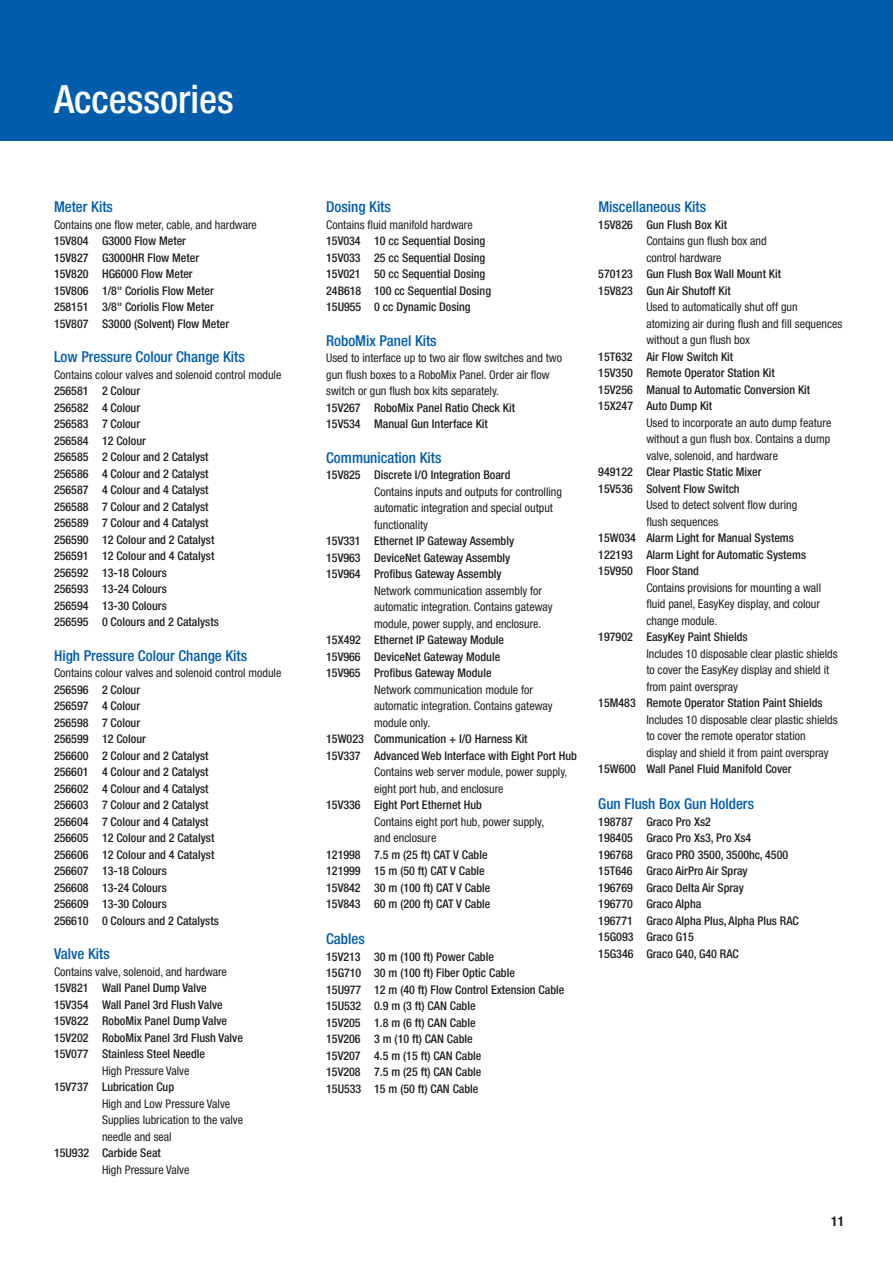
<style>
.page{position:relative;width:893px;height:1263px;background:#fff}
.page>*{position:absolute;margin:0;border:0;box-sizing:border-box;transform-origin:0 0}
.t1{font:500 condensed 39px "Helvetica Neue LT Std";color:#fff}
.t2{font:500 condensed 15px "Helvetica Neue LT Std";color:#015dab}
.t3{font:700 condensed 13.5px "Helvetica Neue LT Std";color:#231f20}
.t4{font:500 condensed 12px/16.5px "Helvetica Neue LT Std";color:#231f20}
.t5{font:condensed 12px/16.5px "Helvetica Neue LT Std";color:#231f20}
</style>
<div class="page">
<div style="left:0;top:0;width:893px;height:140px;background:#015dab"></div>
<h1 class="t1" style="left:54px;top:84px;width:181px">Accessories</h1>
<p class="t2" style="left:54px;top:201px;width:60px">Meter Kits</p>
<p class="t5" style="left:54px;top:217px;width:204px">Contains one flow meter, cable, and hardware</p>
<p class="t4" style="left:54px;top:234px;width:177px">15V804 G3000 Flow Meter<br>15V827 G3000HR Flow Meter<br>15V820 HG6000 Flow Meter<br>15V806 1/8" Coriolis Flow Meter<br>258151 3/8" Coriolis Flow Meter<br>15V807 S3000 (Solvent) Flow Meter</p>
<p class="t2" style="left:54px;top:351px;width:192px">Low Pressure Colour Change Kits</p>
<p class="t5" style="left:54px;top:367px;width:229px">Contains colour valves and solenoid control module</p>
<p class="t4" style="left:54px;top:384px;width:166px">256581 2 Colour<br>256582 4 Colour<br>256583 7 Colour<br>256584 12 Colour<br>256585 2 Colour and 2 Catalyst<br>256586 4 Colour and 2 Catalyst<br>256587 4 Colour and 4 Catalyst<br>256588 7 Colour and 2 Catalyst<br>256589 7 Colour and 4 Catalyst<br>256590 12 Colour and 2 Catalyst<br>256591 12 Colour and 4 Catalyst<br>256592 13-18 Colours<br>256593 13-24 Colours<br>256594 13-30 Colours<br>256595 0 Colours and 2 Catalysts</p>
<p class="t2" style="left:54px;top:650px;width:195px">High Pressure Colour Change Kits</p>
<p class="t5" style="left:54px;top:666px;width:229px">Contains colour valves and solenoid control module</p>
<p class="t4" style="left:54px;top:682px;width:166px">256596 2 Colour<br>256597 4 Colour<br>256598 7 Colour<br>256599 12 Colour<br>256600 2 Colour and 2 Catalyst<br>256601 4 Colour and 2 Catalyst<br>256602 4 Colour and 4 Catalyst<br>256603 7 Colour and 2 Catalyst<br>256604 7 Colour and 4 Catalyst<br>256605 12 Colour and 2 Catalyst<br>256606 12 Colour and 4 Catalyst<br>256607 13-18 Colours<br>256608 13-24 Colours<br>256609 13-30 Colours<br>256610 0 Colours and 2 Catalysts</p>
<p class="t2" style="left:54px;top:948px;width:57px">Valve Kits</p>
<p class="t5" style="left:54px;top:964px;width:174px">Contains valve, solenoid, and hardware</p>
<p class="t4" style="left:54px;top:981px;width:190px">15V821 Wall Panel Dump Valve<br>15V354 Wall Panel 3rd Flush Valve<br>15V822 RoboMix Panel Dump Valve<br>15V202 RoboMix Panel 3rd Flush Valve<br>15V077 Stainless Steel Needle</p>
<p class="t5" style="left:102px;top:1063px;width:89px">High Pressure Valve</p>
<p class="t4" style="left:54px;top:1080px;width:122px">15V737 Lubrication Cup</p>
<p class="t5" style="left:102px;top:1096px;width:143px">High and Low Pressure Valve<br>Supplies lubrication to the valve needle and seal</p>
<p class="t4" style="left:54px;top:1146px;width:108px">15U932 Carbide Seat</p>
<p class="t5" style="left:102px;top:1162px;width:89px">High Pressure Valve</p>
<p class="t2" style="left:326px;top:201px;width:66px">Dosing Kits</p>
<p class="t5" style="left:326px;top:217px;width:148px">Contains fluid manifold hardware</p>
<p class="t4" style="left:326px;top:234px;width:166px">15V034 10 cc Sequential Dosing<br>15V033 25 cc Sequential Dosing<br>15V021 50 cc Sequential Dosing<br>24B618 100 cc Sequential Dosing<br>15U955 0 cc Dynamic Dosing</p>
<p class="t2" style="left:326px;top:335px;width:112px">RoboMix Panel Kits</p>
<p class="t5" style="left:326px;top:351px;width:237px">Used to interface up to two air flow switches and two gun flush boxes to a RoboMix Panel. Order air flow switch or gun flush box kits separately.</p>
<p class="t4" style="left:326px;top:400px;width:190px">15V267 RoboMix Panel Ratio Check Kit<br>15V534 Manual Gun Interface Kit</p>
<p class="t2" style="left:326px;top:452px;width:117px">Communication Kits</p>
<p class="t4" style="left:326px;top:468px;width:186px">15V825 Discrete I/O Integration Board</p>
<p class="t5" style="left:374px;top:484px;width:189px">Contains inputs and outputs for controlling automatic integration and special output functionality</p>
<p class="t4" style="left:326px;top:534px;width:189px">15V331 Ethernet IP Gateway Assembly<br>15V963 DeviceNet Gateway Assembly<br>15V964 Profibus Gateway Assembly</p>
<p class="t5" style="left:374px;top:583px;width:180px">Network communication assembly for automatic integration. Contains gateway module, power supply, and enclosure.</p>
<p class="t4" style="left:326px;top:633px;width:179px">15X492 Ethernet IP Gateway Module<br>15V966 DeviceNet Gateway Module<br>15V965 Profibus Gateway Module</p>
<p class="t5" style="left:374px;top:682px;width:180px">Network communication module for automatic integration. Contains gateway module only.</p>
<p class="t4" style="left:326px;top:732px;width:252px">15W023 Communication + I/O Harness Kit<br>15V337 Advanced Web Interface with Eight Port Hub</p>
<p class="t5" style="left:374px;top:765px;width:195px">Contains web server module, power supply, eight port hub, and enclosure</p>
<p class="t4" style="left:326px;top:798px;width:157px">15V336 Eight Port Ethernet Hub</p>
<p class="t5" style="left:374px;top:814px;width:172px">Contains eight port hub, power supply, and enclosure</p>
<p class="t4" style="left:326px;top:847px;width:166px">121998 7.5 m (25 ft) CAT V Cable<br>121999 15 m (50 ft) CAT V Cable<br>15V842 30 m (100 ft) CAT V Cable<br>15V843 60 m (200 ft) CAT V Cable</p>
<p class="t2" style="left:326px;top:933px;width:40px">Cables</p>
<p class="t4" style="left:326px;top:949px;width:240px">15V213 30 m (100 ft) Power Cable<br>15G710 30 m (100 ft) Fiber Optic Cable<br>15U977 12 m (40 ft) Flow Control Extension Cable<br>15U532 0.9 m (3 ft) CAN Cable<br>15V205 1.8 m (6 ft) CAN Cable<br>15V206 3 m (10 ft) CAN Cable<br>15V207 4.5 m (15 ft) CAN Cable<br>15V208 7.5 m (25 ft) CAN Cable<br>15U533 15 m (50 ft) CAN Cable</p>
<p class="t2" style="left:598px;top:201px;width:109px">Miscellaneous Kits</p>
<p class="t4" style="left:598px;top:217px;width:130px">15V826 Gun Flush Box Kit</p>
<p class="t5" style="left:646px;top:234px;width:122px">Contains gun flush box and control hardware</p>
<p class="t4" style="left:598px;top:267px;width:184px">570123 Gun Flush Box Wall Mount Kit<br>15V823 Gun Air Shutoff Kit</p>
<p class="t5" style="left:646px;top:300px;width:198px">Used to automatically shut off gun atomizing air during flush and fill sequences without a gun flush box</p>
<p class="t4" style="left:598px;top:349px;width:213px">15T632 Air Flow Switch Kit<br>15V350 Remote Operator Station Kit<br>15V256 Manual to Automatic Conversion Kit<br>15X247 Auto Dump Kit</p>
<p class="t5" style="left:646px;top:415px;width:186px;text-align:justify">Used to incorporate an auto dump feature without a gun flush box. Contains a dump valve, solenoid, and hardware</p>
<p class="t4" style="left:598px;top:465px;width:165px">949122 Clear Plastic Static Mixer<br>15V536 Solvent Flow Switch</p>
<p class="t5" style="left:646px;top:498px;width:152px">Used to detect solvent flow during flush sequences</p>
<p class="t4" style="left:598px;top:531px;width:209px">15W034 Alarm Light for Manual Systems<br>122193 Alarm Light for Automatic Systems<br>15V950 Floor Stand</p>
<p class="t5" style="left:646px;top:580px;width:176px;text-align:justify">Contains provisions for mounting a wall fluid panel, EasyKey display, and colour change module.</p>
<p class="t4" style="left:598px;top:630px;width:151px">197902 EasyKey Paint Shields</p>
<p class="t5" style="left:646px;top:646px;width:193px">Includes 10 disposable clear plastic shields to cover the EasyKey display and shield it from paint overspray</p>
<p class="t4" style="left:598px;top:696px;width:226px">15M483 Remote Operator Station Paint Shields</p>
<p class="t5" style="left:646px;top:712px;width:193px">Includes 10 disposable clear plastic shields to cover the remote operator station display and shield it from paint overspray</p>
<p class="t4" style="left:598px;top:762px;width:195px">15W600 Wall Panel Fluid Manifold Cover</p>
<p class="t2" style="left:598px;top:798px;width:157px">Gun Flush Box Gun Holders</p>
<p class="t4" style="left:598px;top:814px;width:202px">198787 Graco Pro Xs2<br>198405 Graco Pro Xs3, Pro Xs4<br>196768 Graco PRO 3500, 3500hc, 4500<br>15T646 Graco AirPro Air Spray<br>196769 Graco Delta Air Spray<br>196770 Graco Alpha<br>196771 Graco Alpha Plus, Alpha Plus RAC<br>15G093 Graco G15<br>15G346 Graco G40, G40 RAC</p>
<p class="t3" style="left:831px;top:1213px;width:14px">11</p>
</div>
